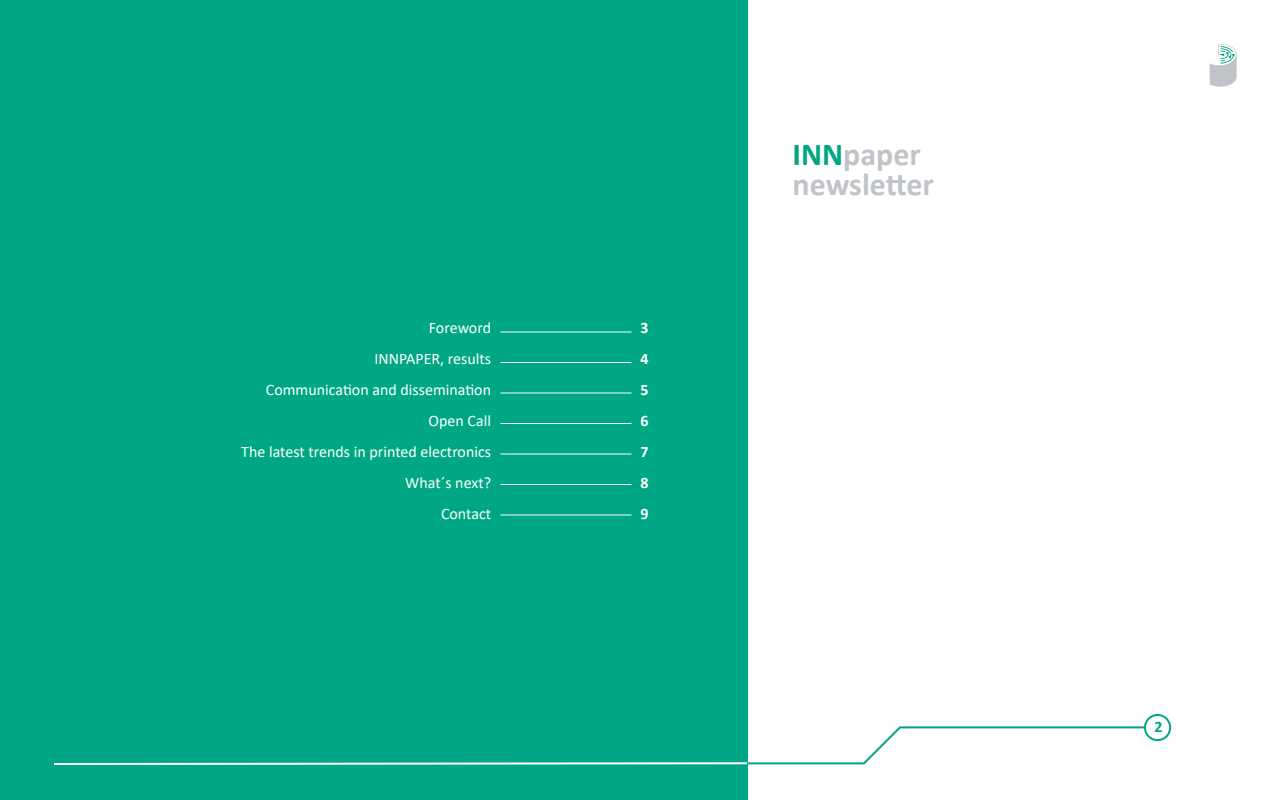
<style>
.page{position:relative;width:1280px;height:800px;background:#fff}
.page>*{position:absolute;margin:0;border:0;box-sizing:border-box;transform-origin:0 0}
.t1{font:700 32px/30px "Calibri";color:#c0c4c8}
.t2{font:16px/31px "Calibri";color:#fff;text-align:right}
.t3{font:700 16px/31px "Calibri";color:#fff;text-align:justify}
.t4{font:700 16px "Calibri";color:#00a686}
.s1{color:#00a784}
</style>
<div class="page">
<svg style="left:749px;top:726px;width:398px;height:39px"></svg>
<svg style="left:1210px;top:44px;width:27px;height:43px"></svg>
<div style="left:1144px;top:714px;width:27px;height:27px;border:2px solid #00a686;border-radius:50%"></div>
<div style="left:0;top:0;width:748px;height:800px;background:#00a784"></div>
<svg style="left:54px;top:762px;width:695px;height:3px;background:#a9e1d5"></svg>
<hr style="left:501px;top:332px;width:131px;height:1px;background:#fff">
<hr style="left:501px;top:362px;width:131px;height:1px;background:#fff">
<hr style="left:501px;top:392px;width:131px;height:2px;background:#fff">
<hr style="left:501px;top:423px;width:131px;height:1px;background:#fff">
<hr style="left:501px;top:454px;width:131px;height:1px;background:#fff">
<hr style="left:501px;top:484px;width:131px;height:1px;background:#fff">
<hr style="left:501px;top:514px;width:131px;height:2px;background:#fff">
<p class="t2" style="left:241px;top:312px;width:251px">Foreword<br>INNPAPER, results<br>Communication and dissemination<br>Open Call<br>The latest trends in printed electronics<br>What´s next?<br>Contact</p>
<p class="t3" style="left:641px;top:312px;width:10px">3<br>4<br>5<br>6<br>7<br>8<br>9</p>
<h1 class="t1" style="left:793px;top:139px;width:143px"><span class="s1">INN</span>paper newsletter</h1>
<p class="t4" style="left:1155px;top:716px;width:10px">2</p>
</div>
